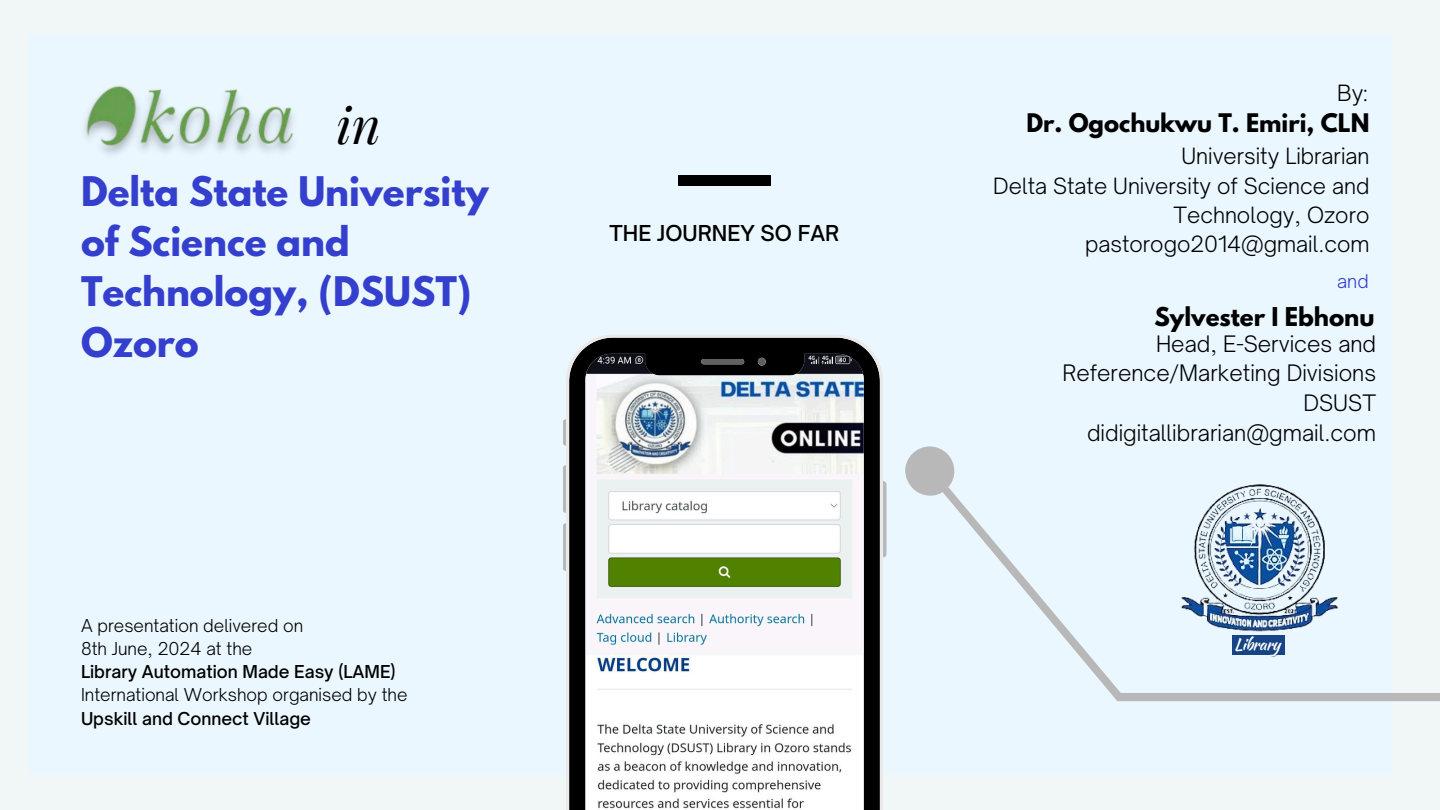
<style>
.page{position:relative;width:1440px;height:810px;background:#f1f7f7}
.page>*{position:absolute;margin:0;border:0;box-sizing:border-box;transform-origin:0 0}
.t1{font:italic 50px "Playfair Display";color:#000}
.t2{font:700 36.2px/50.2px "League Spartan";color:#343fcd}
.t3{font:700 23px "League Spartan";color:#000}
.t4{font:700 22.7px "League Spartan";color:#000}
.t5{font:300 21.7px/29.7px "Open Sauce One";color:#000;text-align:right}
.t6{font:300 21.4px/29.3px "Open Sauce One";color:#000;text-align:right}
.t7{font:500 21px "Open Sauce One";color:#000}
.t8{font:300 18px "Open Sauce One";color:#343fcd}
.t9{font:300 17px "Open Sauce One";color:#000}
.t10{font:500 17px "Open Sauce One";color:#000}
.t11{font:16.6px "Kaushan Script";letter-spacing:-.035em;color:#fff}
</style>
<div class="page">
<div style="left:28px;top:35px;width:1363px;height:739px;background:#ebf7ff"></div>
<svg style="left:905px;top:446px;width:535px;height:255px"></svg>
<div style="left:678px;top:175px;width:92px;height:10px;background:#000"></div>
<img style="left:84px;top:85px;width:210px;height:69px">
<svg style="left:563px;top:419px;width:3px;height:27px"></svg>
<svg style="left:563px;top:465px;width:3px;height:48px"></svg>
<svg style="left:563px;top:523px;width:3px;height:48px"></svg>
<svg style="left:883px;top:481px;width:3px;height:76px"></svg>
<svg style="left:566px;top:335px;width:317px;height:475px"></svg>
<img style="left:1178px;top:475px;width:168px;height:164px">
<div style="left:1232px;top:635px;width:53px;height:20px;background:#174486"></div>
<p class="t1" style="left:337px;top:90px;width:46px">in</p>
<h4 class="t2" style="left:81px;top:171px;width:409px">Delta State University of Science and<br>Technology, (DSUST)<br>Ozoro</h4>
<p class="t9" style="left:81px;top:615px;width:224px">A presentation delivered on</p>
<h4 class="t9" style="left:81px;top:638px;width:173px">8th June, 2024 at the</h4>
<h5 class="t10" style="left:81px;top:661px;width:316px">Library Automation Made Easy (LAME)</h5>
<p class="t9" style="left:81px;top:684px;width:328px">International Workshop organised by the</p>
<p class="t10" style="left:81px;top:708px;width:232px">Upskill and Connect Village</p>
<h3 class="t7" style="left:610px;top:220px;width:231px">THE JOURNEY SO FAR</h3>
<p class="t6" style="left:1337px;top:78px;width:32px">By:</p>
<h2 class="t4" style="left:1027px;top:112px;width:344px">Dr. Ogochukwu T. Emiri, CLN</h2>
<h5 class="t6" style="left:993px;top:141px;width:378px">University Librarian<br>Delta State University of Science and<br>Technology, Ozoro pastorogo2014@gmail.com</h5>
<p class="t8" style="left:1337px;top:270px;width:33px">and</p>
<p class="t3" style="left:1154px;top:305px;width:222px">Sylvester I Ebhonu</p>
<p class="t5" style="left:1063px;top:329px;width:315px">Head, E-Services and<br>Reference/Marketing Divisions<br>DSUST didigitallibrarian@gmail.com</p>
<h5 class="t11" style="left:1234px;top:632px;width:48px">Library</h5>
</div>
